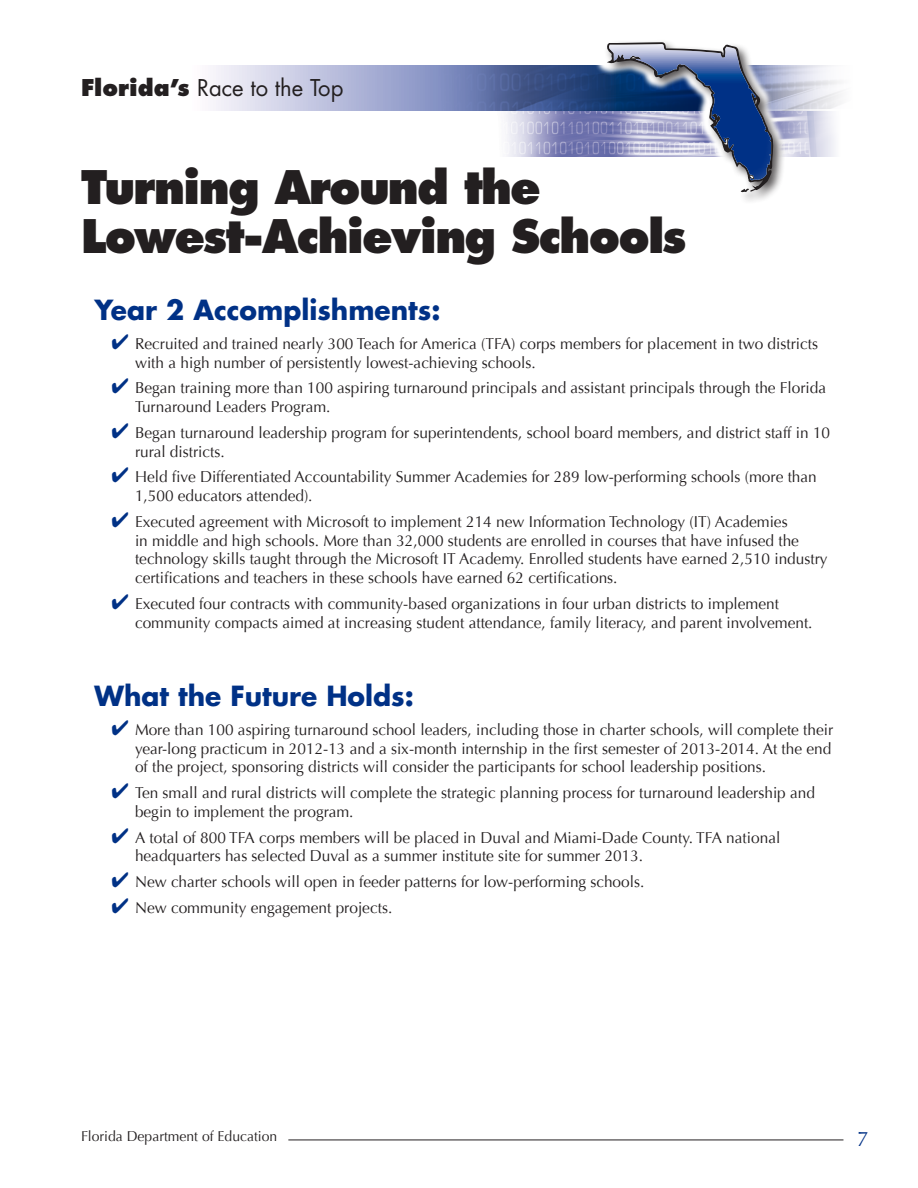
<style>
.page{position:relative;width:918px;height:1188px;background:#fff}
.page>*{position:absolute;margin:0;border:0;box-sizing:border-box;transform-origin:0 0}
.t1{font:800 45px "Futura";letter-spacing:-.04em;color:#231f20}
.t2{font:700 27px "Futura";color:#003186}
.t3{font:22.5px "Futura";color:#231f20}
.t4{font:21px "Optima";color:#003186}
.t5{font:15.75px/18.8px "Optima";color:#231f20}
.t6{font:14.25px "Optima";color:#231f20}
.s1{font-weight:800}
.s2{color:#003186}
</style>
<div class="page">
<svg style="left:213px;top:65px;width:116px;height:46px"></svg>
<img style="left:329px;top:65px;width:265px;height:46px">
<img style="left:506px;top:111px;width:88px;height:45px">
<hr style="left:288px;top:1140px;width:555px;height:1px;background:#231f20">
<svg style="left:786px;top:111px;width:49px;height:46px"></svg>
<svg style="left:786px;top:65px;width:56px;height:46px"></svg>
<svg style="left:594px;top:65px;width:10px;height:92px"></svg>
<div style="left:604px;top:39px;width:182px;height:166px;background:#231f20;opacity:.75"></div>
<svg style="left:604px;top:39px;width:170px;height:155px"></svg>
<h3 class="t3" style="left:81px;top:73px;width:264px"><span class="s1">Florida’s</span> Race to the Top</h3>
<p class="t1" style="left:81px;top:160px;width:461px">Turning Around the</p>
<h1 class="t1" style="left:81px;top:209px;width:607px">Lowest-Achieving Schools</h1>
<p class="t2" style="left:94px;top:291px;width:347px">Year 2 Accomplishments:</p>
<p class="t5" style="left:135px;top:334px;width:685px;text-indent:-23px"><span class="s2">✔</span> Recruited and trained nearly 300 Teach for America (TFA) corps members for placement in two districts with a high number of persistently lowest-achieving schools.</p>
<p class="t5" style="left:135px;top:379px;width:693px;text-indent:-23px"><span class="s2">✔</span> Began training more than 100 aspiring turnaround principals and assistant principals through the Florida<br>Turnaround Leaders Program.</p>
<p class="t5" style="left:135px;top:423px;width:697px;text-indent:-23px"><span class="s2">✔</span> Began turnaround leadership program for superintendents, school board members, and district staff in 10 rural districts.</p>
<p class="t5" style="left:112px;top:468px;width:707px"><span class="s2">✔</span> Held five Differentiated Accountability Summer Academies for 289 low-performing schools (more than</p>
<p class="t5" style="left:135px;top:487px;width:179px">1,500 educators attended).</p>
<p class="t5" style="left:135px;top:512px;width:694px;text-indent:-23px"><span class="s2">✔</span> Executed agreement with Microsoft to implement 214 new Information Technology (IT) Academies<br>in middle and high schools. More than 32,000 students are enrolled in courses that have infused the technology skills taught through the Microsoft IT Academy. Enrolled students have earned 2,510 industry</p>
<p class="t5" style="left:135px;top:569px;width:484px">certifications and teachers in these schools have earned 62 certifications.</p>
<p class="t5" style="left:135px;top:594px;width:679px;text-indent:-23px"><span class="s2">✔</span> Executed four contracts with community-based organizations in four urban districts to implement community compacts aimed at increasing student attendance, family literacy, and parent involvement.</p>
<h2 class="t2" style="left:94px;top:677px;width:321px">What the Future Holds:</h2>
<p class="t5" style="left:112px;top:720px;width:723px"><span class="s2">✔</span> More than 100 aspiring turnaround school leaders, including those in charter schools, will complete their</p>
<p class="t5" style="left:135px;top:739px;width:698px">year-long practicum in 2012-13 and a six-month internship in the first semester of 2013-2014. At the end</p>
<p class="t5" style="left:135px;top:758px;width:633px">of the project, sponsoring districts will consider the participants for school leadership positions.</p>
<p class="t5" style="left:135px;top:784px;width:682px;text-indent:-23px"><span class="s2">✔</span> Ten small and rural districts will complete the strategic planning process for turnaround leadership and begin to implement the program.</p>
<p class="t5" style="left:112px;top:828px;width:670px"><span class="s2">✔</span> A total of 800 TFA corps members will be placed in Duval and Miami-Dade County. TFA national</p>
<p class="t5" style="left:135px;top:847px;width:510px">headquarters has selected Duval as a summer institute site for summer 2013.</p>
<p class="t5" style="left:112px;top:873px;width:534px"><span class="s2">✔</span> New charter schools will open in feeder patterns for low-performing schools.</p>
<p class="t5" style="left:112px;top:898px;width:282px"><span class="s2">✔</span> New community engagement projects.</p>
<p class="t6" style="left:81px;top:1128px;width:198px">Florida Department of Education</p>
<h3 class="t4" style="left:857px;top:1126px;width:13px">7</h3>
</div>
